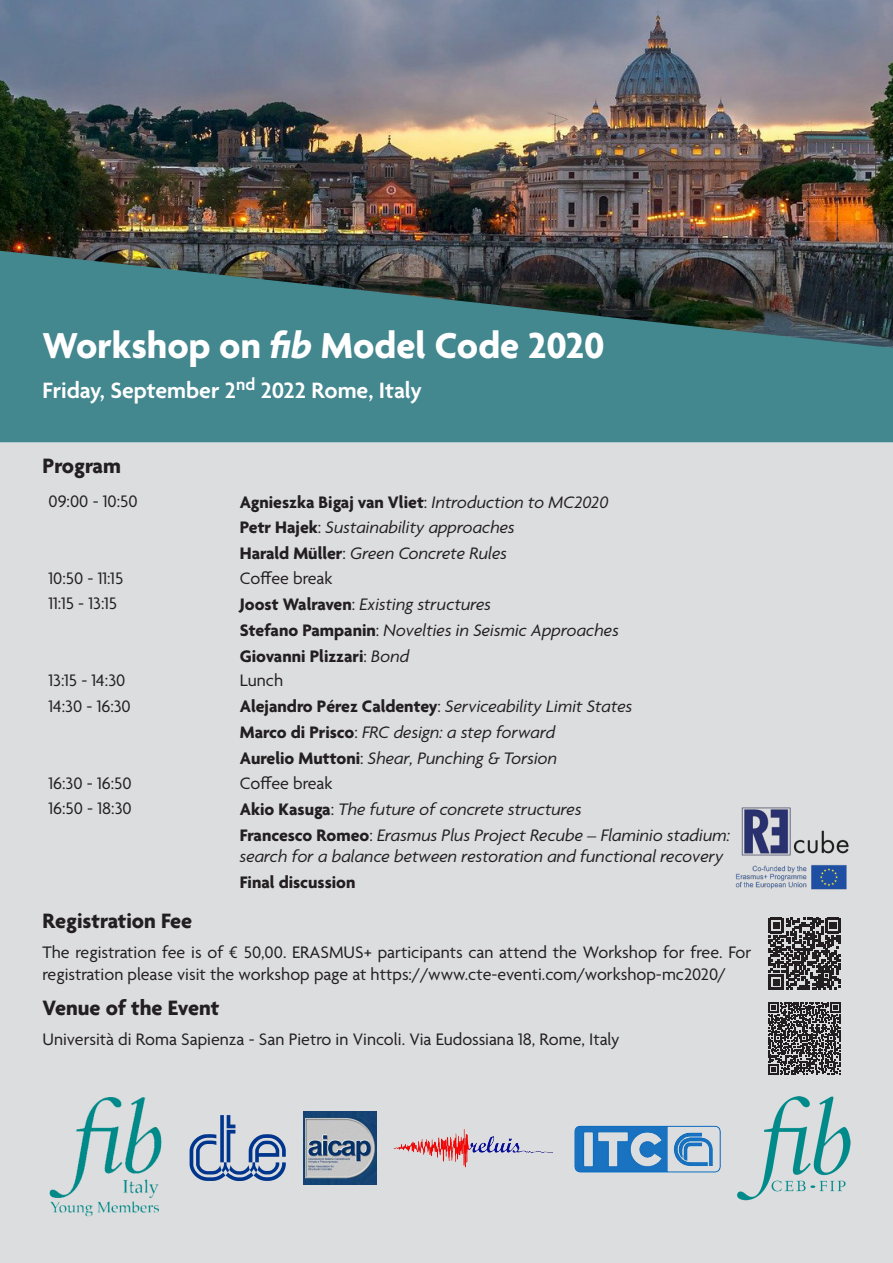
<style>
.page{position:relative;width:893px;height:1263px;background:#fff}
.page>*{position:absolute;margin:0;border:0;box-sizing:border-box;transform-origin:0 0}
.t1{font:700 39px "Agenda";color:#fff}
.t2{font:600 24px "Agenda";color:#fff}
.t3{font:700 22.5px "Agenda";color:#231f20}
.t4{font:italic 18px/21.6px "Agenda";color:#231f20}
.t5{font:18px/21.6px "Agenda";color:#231f20}
.t6{font:700 18px "Agenda";color:#231f20}
.s1{font-style:italic}
.s2{font-weight:400}
.s3{font-weight:400;font-style:italic}
.s4{font-weight:700;font-style:normal}
.s5{font-style:normal}
</style>
<div class="page">
<div style="left:0;top:83px;width:893px;height:1180px;background:#dcdddf"></div>
<img style="left:0;top:0;width:893px;height:251px">
<svg style="left:0;top:251px;width:893px;height:191px;background:#407479"></svg>
<img style="left:49px;top:1097px;width:113px;height:120px">
<img style="left:737px;top:1096px;width:113px;height:104px">
<svg style="left:769px;top:918px;width:71px;height:72px"></svg>
<svg style="left:768px;top:1002px;width:72px;height:72px"></svg>
<img style="left:304px;top:1111px;width:73px;height:73px">
<svg style="left:190px;top:1115px;width:96px;height:66px"></svg>
<img style="left:574px;top:1125px;width:147px;height:48px">
<img style="left:393px;top:1129px;width:160px;height:39px">
<img style="left:735px;top:865px;width:112px;height:25px">
<img style="left:741px;top:807px;width:108px;height:49px">
<p class="t1" style="left:43px;top:324px;width:563px">Workshop on <span class="s1">fib</span> Model Code 2020</p>
<p class="t2" style="left:43px;top:377px;width:381px">Friday, September 2<sup>nd</sup> 2022 Rome, Italy</p>
<p class="t3" style="left:43px;top:454px;width:80px">Program</p>
<p class="t5" style="left:49px;top:491px;width:91px">09:00 - 10:50</p>
<p class="t6" style="left:240px;top:492px;width:370px">Agnieszka Bigaj van Vliet<span class="s2">:</span> <span class="s3">Introduction to MC2020</span></p>
<p class="t4" style="left:240px;top:517px;width:277px"><span class="s4">Petr Hajek</span><span class="s5">:</span> Sustainability approaches</p>
<p class="t4" style="left:240px;top:543px;width:269px"><span class="s4">Harald Müller</span><span class="s5">:</span> Green Concrete Rules</p>
<p class="t5" style="left:49px;top:569px;width:76px">10:50 - 11:15</p>
<p class="t5" style="left:240px;top:569px;width:94px">Coffee break</p>
<p class="t5" style="left:49px;top:593px;width:70px">11:15 - 13:15</p>
<p class="t4" style="left:240px;top:593px;width:253px"><span class="s4">Joost Walraven</span><span class="s5">:</span> Existing structures</p>
<p class="t4" style="left:240px;top:619px;width:381px"><span class="s4">Stefano Pampanin</span><span class="s5">:</span> Novelties in Seismic Approaches</p>
<p class="t6" style="left:240px;top:646px;width:171px">Giovanni Plizzari<span class="s2">:</span> <span class="s3">Bond</span></p>
<p class="t5" style="left:49px;top:671px;width:78px">13:15 - 14:30</p>
<p class="t5" style="left:240px;top:671px;width:45px">Lunch</p>
<p class="t5" style="left:49px;top:696px;width:84px">14:30 - 16:30</p>
<p class="t4" style="left:240px;top:696px;width:394px"><span class="s4">Alejandro Pérez Caldentey</span><span class="s5">:</span> Serviceability Limit States</p>
<p class="t4" style="left:240px;top:722px;width:317px"><span class="s4">Marco di Prisco</span><span class="s5">:</span> FRC design: a step forward</p>
<p class="t4" style="left:240px;top:748px;width:319px"><span class="s4">Aurelio Muttoni</span><span class="s5">:</span> Shear, Punching &amp; Torsion</p>
<p class="t5" style="left:49px;top:774px;width:85px">16:30 - 16:50</p>
<p class="t5" style="left:240px;top:774px;width:94px">Coffee break</p>
<p class="t5" style="left:49px;top:798px;width:85px">16:50 - 18:30</p>
<p class="t4" style="left:240px;top:798px;width:343px"><span class="s4">Akio Kasuga</span><span class="s5">:</span> The future of concrete structures</p>
<p class="t4" style="left:240px;top:824px;width:492px"><span class="s4">Francesco Romeo</span><span class="s5">:</span> Erasmus Plus Project Recube – Flaminio stadium: search for a balance between restoration and functional recovery</p>
<p class="t6" style="left:240px;top:873px;width:117px">Final discussion</p>
<p class="t3" style="left:43px;top:909px;width:151px">Registration Fee</p>
<p class="t5" style="left:43px;top:942px;width:710px">The registration fee is of € 50,00. ERASMUS+ participants can attend the Workshop for free. For registration please visit the workshop page at https://www.cte-eventi.com/workshop-mc2020/</p>
<p class="t3" style="left:43px;top:996px;width:179px">Venue of the Event</p>
<p class="t5" style="left:43px;top:1030px;width:579px">Università di Roma Sapienza - San Pietro in Vincoli. Via Eudossiana 18, Rome, Italy</p>
</div>
